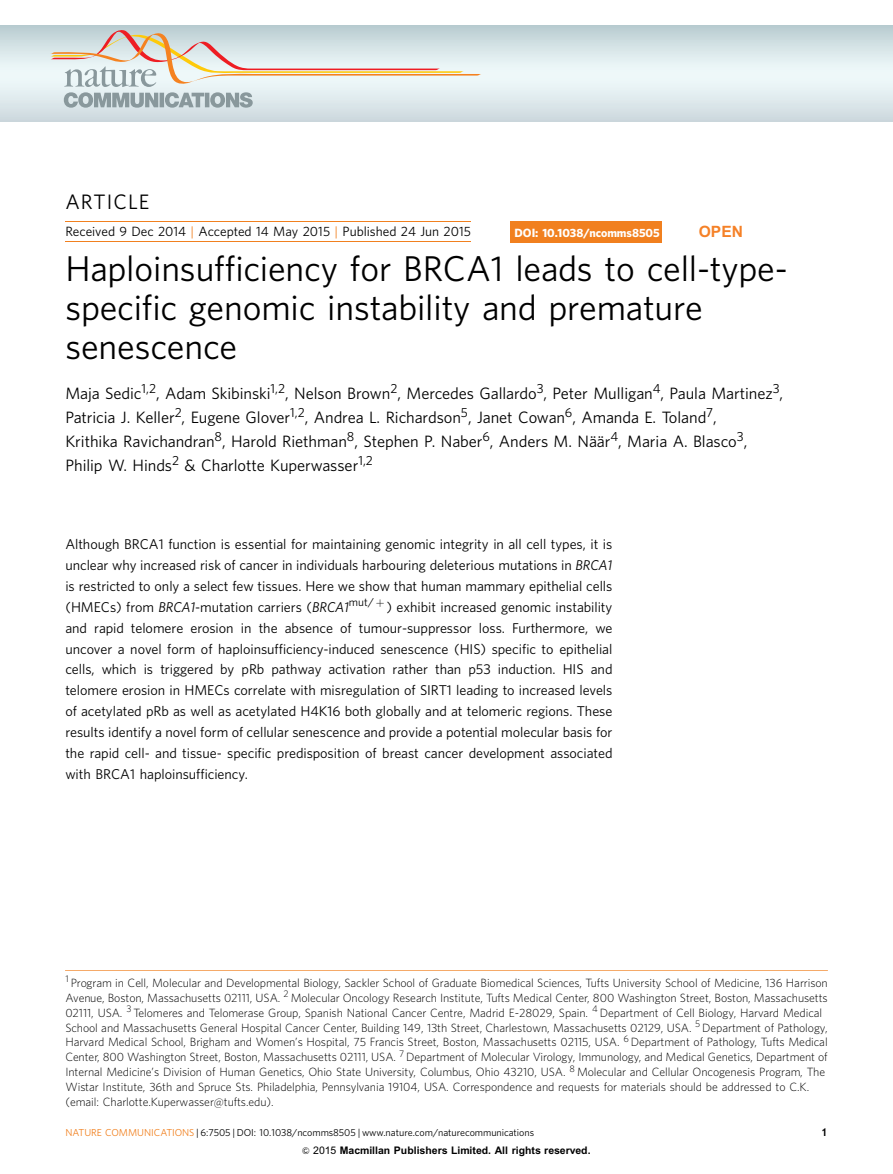
<style>
.page{position:relative;width:893px;height:1174px;background:#fff}
.page>*{position:absolute;margin:0;border:0;box-sizing:border-box;transform-origin:0 0}
.t1{font:35.85px/38.8px "Adv O Tea 1 a 7398";color:#000}
.t2{font:20.85px "Adv O Tea 1 a 7398";letter-spacing:.055em;color:#000}
.t3{font:16.5px/23.9px "Adv O Tea 1 a 7398";color:#000}
.t4{font:700 15.6px "Arial";color:#f58127}
.t5{font:14.25px/20.9px "Adv O Tea 1 a 7398";color:#000;text-align:justify}
.t6{font:13.5px "Adv O Tea 1 a 7398";color:#000}
.t7{font:12px/15px "Adv O Tf 23 bb 480";color:#000}
.t8{font:12px "Adv O Tcb 88 df 00";color:#fff}
.t9{font:10.8px "Adv T Tda 6 f 6 cb 8.B";color:#000}
.t10{font:10.5px "Adv PAD35";color:#000}
.t11{font:10.05px "Adv O Tea 1 a 7398";color:#000}
.s1{color:#f1801f}
.s2{font-family:"Adv OT9 bd 21 c 25.I"}
.s3{font-family:"Adv TA42"}
.s4{font-family:"Adv PAD33"}
</style>
<div class="page">
<hr style="left:65px;top:221px;width:406px;height:1px;background:#f1801f">
<hr style="left:65px;top:242px;width:406px;height:1px;background:#f1801f">
<div style="left:510px;top:222px;width:151px;height:21px;background:#f1801f"></div>
<hr style="left:65px;top:970px;width:763px;height:1px;background:#f1801f">
<svg style="left:0;top:26px;width:893px;height:96px;background:#d8e5e8"></svg>
<svg style="left:50px;top:30px;width:431px;height:78px;background:#d8dad6"></svg>
<h2 class="t2" style="left:65px;top:194px;width:85px">ARTICLE</h2>
<p class="t6" style="left:65px;top:226px;width:407px">Received 9 Dec 2014 <span class="s1">|</span> Accepted 14 May 2015 <span class="s1">|</span> Published 24 Jun 2015</p>
<h1 class="t1" style="left:65px;top:252px;width:724px">Haploinsufficiency for BRCA1 leads to cell-type&shy;specific genomic instability and premature senescence</h1>
<p class="t3" style="left:65px;top:383px;width:719px">Maja Sedic<sup>1,2</sup>, Adam Skibinski<sup>1,2</sup>, Nelson Brown<sup>2</sup>, Mercedes Gallardo<sup>3</sup>, Peter Mulligan<sup>4</sup>, Paula Martinez<sup>3</sup>, Patricia J. Keller<sup>2</sup>, Eugene Glover<sup>1,2</sup>, Andrea L. Richardson<sup>5</sup>, Janet Cowan<sup>6</sup>, Amanda E. Toland<sup>7</sup>,<br>Krithika Ravichandran<sup>8</sup>, Harold Riethman<sup>8</sup>, Stephen P. Naber<sup>6</sup>, Anders M. Na¨a¨r<sup>4</sup>, Maria A. Blasco<sup>3</sup>, Philip W. Hinds<sup>2</sup> &amp; Charlotte Kuperwasser<sup>1,2</sup></p>
<p class="t8" style="left:515px;top:228px;width:147px">DOI: 10.1038/ncomms8505</p>
<h3 class="t4" style="left:699px;top:222px;width:46px">OPEN</h3>
<p class="t5" style="left:65px;top:534px;width:549px">Although BRCA1 function is essential for maintaining genomic integrity in all cell types, it is unclear why increased risk of cancer in individuals harbouring deleterious mutations in <span class="s2">BRCA1 </span>is restricted to only a select few tissues. Here we show that human mammary epithelial cells (HMECs) from <span class="s2">BRCA1</span>-mutation carriers (<span class="s2">BRCA1</span><sup>mut/</sup> <sup>þ</sup> ) exhibit increased genomic instability and rapid telomere erosion in the absence of tumour-suppressor loss. Furthermore, we uncover a novel form of haploinsufficiency-induced senescence (HIS) specific to epithelial cells, which is triggered by pRb pathway activation rather than p53 induction. HIS and telomere erosion in HMECs correlate with misregulation of SIRT1 leading to increased levels of acetylated pRb as well as acetylated H4K16 both globally and at telomeric regions. These results identify a novel form of cellular senescence and provide a potential molecular basis for the rapid cell- and tissue- specific predisposition of breast cancer development associated with BRCA1 haploinsufficiency.</p>
<p class="t7" style="left:65px;top:976px;width:764px"><sup>1</sup> Program in Cell, Molecular and Developmental Biology, Sackler School of Graduate Biomedical Sciences, Tufts University School of Medicine, 136 Harrison Avenue, Boston, Massachusetts 02111, USA. <sup>2</sup> Molecular Oncology Research Institute, Tufts Medical Center, 800 Washington Street, Boston, Massachusetts 02111, USA. <sup>3</sup> Telomeres and Telomerase Group, Spanish National Cancer Centre, Madrid E-28029, Spain. <sup>4</sup> Department of Cell Biology, Harvard Medical School and Massachusetts General Hospital Cancer Center, Building 149, 13th Street, Charlestown, Massachusetts 02129, USA. <sup>5</sup> Department of Pathology, Harvard Medical School, Brigham and Women’s Hospital, 75 Francis Street, Boston, Massachusetts 02115, USA. <sup>6</sup> Department of Pathology, Tufts Medical Center, 800 Washington Street, Boston, Massachusetts 02111, USA. <sup>7</sup> Department of Molecular Virology, Immunology, and Medical Genetics, Department of Internal Medicine’s Division of Human Genetics, Ohio State University, Columbus, Ohio 43210, USA. <sup>8</sup> Molecular and Cellular Oncogenesis Program, The Wistar Institute, 36th and Spruce Sts. Philadelphia, Pennsylvania 19104, USA. Correspondence and requests for materials should be addressed to C.K. (email: Charlotte.Kuperwasser@tufts.edu).</p>
<p class="t11" style="left:65px;top:1128px;width:470px"><span class="s1">NATURE COMMUNICATIONS</span> | 6:7505 | DOI: 10.1038/ncomms8505 | www.nature.com/naturecommunications</p>
<p class="t9" style="left:821px;top:1128px;width:8px">1</p>
<p class="t10" style="left:302px;top:1146px;width:290px"><span class="s3">&amp;</span> <span class="s4">2015</span> Macmillan Publishers Limited. All rights reserved.</p>
</div>
